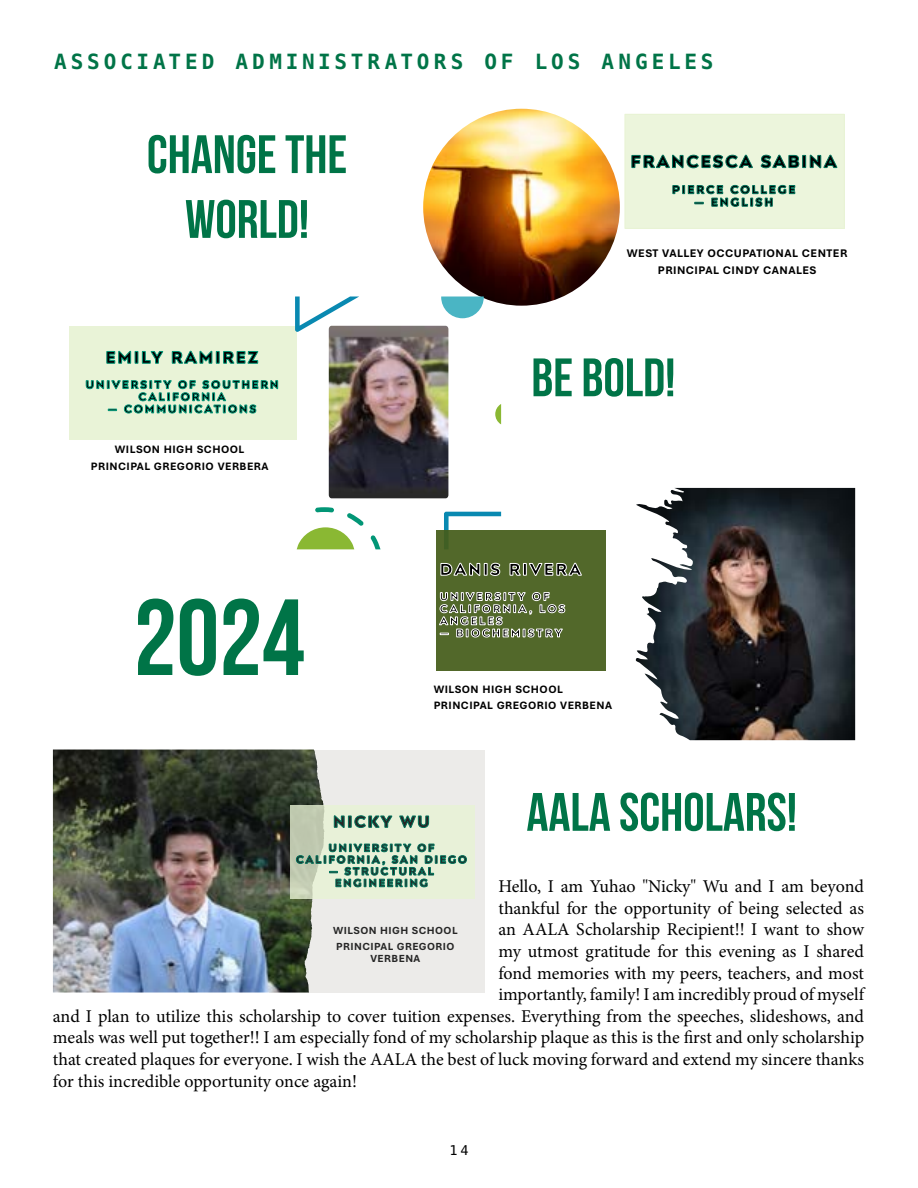
<style>
.page{position:relative;width:918px;height:1188px;background:#fff}
.page>*{position:absolute;margin:0;border:0;box-sizing:border-box;transform-origin:0 0}
.t1{font:108px "Bebas Neue";color:#007447}
.t2{font:54px/64.8px "Bebas Neue";color:#007447;text-align:center}
.t3{font:700 21px "Hack";letter-spacing:.185em;color:#007447}
.t4{font:18px "Minion Pro";letter-spacing:-.005em;color:#000}
.t5{font:13.5px "Hack";color:#000}
.t6{font:700 11.55px/17.4px "Bierstadt";letter-spacing:.04em;color:#000;text-align:center}
.t7{font:700 11.25px/16.8px "Bierstadt";letter-spacing:.04em;color:#000;text-align:center}
.t8{font:700 10.8px/16.2px "Bierstadt";letter-spacing:.04em;color:#262626}
</style>
<div class="page">
<div style="left:625px;top:114px;width:219px;height:114px;background:#ecf5dc"></div>
<div style="left:625px;top:114px;width:220px;height:115px;border:1px solid #e8f3d4"></div>
<svg style="left:631px;top:154px;width:207px;height:15px"></svg>
<svg style="left:672px;top:184px;width:124px;height:23px"></svg>
<img style="left:423px;top:109px;width:197px;height:197px;border-radius:98px">
<div style="left:69px;top:326px;width:228px;height:113px;background:#e8f3d4"></div>
<svg style="left:106px;top:350px;width:153px;height:14px"></svg>
<svg style="left:85px;top:380px;width:194px;height:34px"></svg>
<svg style="left:295px;top:297px;width:64px;height:35px"></svg>
<svg style="left:441px;top:297px;width:43px;height:21px"></svg>
<img style="left:329px;top:326px;width:119px;height:172px">
<svg style="left:495px;top:404px;width:6px;height:20px"></svg>
<svg style="left:297px;top:507px;width:84px;height:42px"></svg>
<svg style="left:444px;top:512px;width:57px;height:18px"></svg>
<div style="left:436px;top:530px;width:170px;height:141px;background:#52682a"></div>
<svg style="left:440px;top:562px;width:142px;height:14px"></svg>
<svg style="left:439px;top:592px;width:127px;height:46px"></svg>
<img style="left:636px;top:488px;width:219px;height:252px">
<div style="left:269px;top:750px;width:216px;height:243px;background:#ecebe9"></div>
<img style="left:53px;top:750px;width:269px;height:243px">
<div style="left:290px;top:805px;width:185px;height:94px;background:#e8f3d4;opacity:.8"></div>
<svg style="left:333px;top:812px;width:97px;height:17px;background:#94b29e"></svg>
<svg style="left:295px;top:841px;width:173px;height:47px;background:#a4c2ab"></svg>
<p class="t3" style="left:54px;top:49px;width:661px">ASSOCIATED ADMINISTRATORS OF LOS ANGELES</p>
<h2 class="t2" style="left:147px;top:121px;width:202px">CHANGE THE<br>WORLD!</h2>
<p class="t7" style="left:91px;top:441px;width:179px">WILSON HIGH SCHOOL<br>PRINCIPAL GREGORIO VERBERA</p>
<h1 class="t1" style="left:134px;top:578px;width:173px">2024</h1>
<p class="t6" style="left:627px;top:244px;width:222px">WEST VALLEY OCCUPATIONAL CENTER<br>PRINCIPAL CINDY CANALES</p>
<h2 class="t2" style="left:531px;top:345px;width:146px">BE BOLD!</h2>
<p class="t7" style="left:434px;top:681px;width:180px;text-align:left">WILSON HIGH SCHOOL<br>PRINCIPAL GREGORIO VERBENA</p>
<h2 class="t2" style="left:526px;top:779px;width:272px">AALA SCHOLARS!</h2>
<p class="t4" style="left:498px;top:874px;width:367px">Hello, I am Yuhao "Nicky" Wu and I am beyond</p>
<p class="t4" style="left:498px;top:896px;width:367px">thankful for the opportunity of being selected as</p>
<p class="t4" style="left:498px;top:918px;width:367px">an AALA Scholarship Recipient!! I want to show</p>
<p class="t4" style="left:498px;top:939px;width:367px">my utmost gratitude for this evening as I shared</p>
<p class="t4" style="left:498px;top:961px;width:367px">fond memories with my peers, teachers, and most</p>
<p class="t4" style="left:498px;top:982px;width:367px">importantly, family! I am incredibly proud of myself</p>
<p class="t4" style="left:53px;top:1004px;width:813px">and I plan to utilize this scholarship to cover tuition expenses. Everything from the speeches, slideshows, and</p>
<p class="t4" style="left:53px;top:1026px;width:813px">meals was well put together!! I am especially fond of my scholarship plaque as this is the first and only scholarship</p>
<p class="t4" style="left:53px;top:1047px;width:813px">that created plaques for everyone. I wish the AALA the best of luck moving forward and extend my sincere thanks</p>
<p class="t4" style="left:53px;top:1069px;width:306px">for this incredible opportunity once again!</p>
<p class="t8" style="left:333px;top:923px;width:126px">WILSON HIGH SCHOOL<br>PRINCIPAL GREGORIO</p>
<p class="t8" style="left:370px;top:951px;width:51px">VERBENA</p>
<p class="t5" style="left:450px;top:1142px;width:20px">14</p>
</div>
